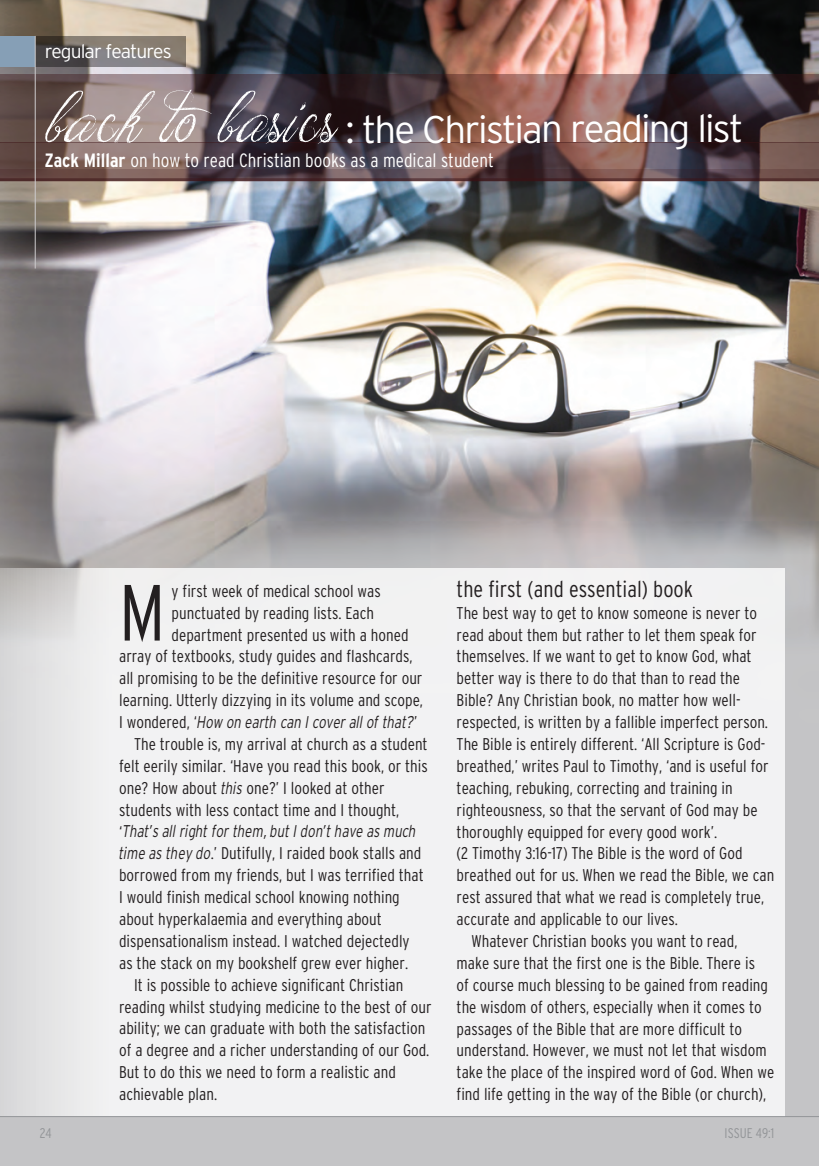
<style>
.page{position:relative;width:819px;height:1166px;background:#fff}
.page>*{position:absolute;margin:0;border:0;box-sizing:border-box;transform-origin:0 0}
.t1{font:300 condensed 79.45px "Interstate";color:#231f20}
.t2{font:300 38.5px "Interstate";letter-spacing:-.05em;color:#fff}
.t3{font:300 condensed 22.75px "Interstate";color:#231f20}
.t4{font:300 condensed 19.25px "Interstate";color:#fff}
.t5{font:300 19.25px "Interstate";letter-spacing:-.05em;color:#fff}
.t6{font:300 condensed 16.97px "Interstate";color:#231f20}
.t7{font:italic 300 16.97px "Interstate";color:#231f20;scale:.77 1}
.t8{font:300 condensed 14px "Interstate";color:#939598}
.s1{font-family:"Jellyka King's Hat";font-weight:400;font-size:63px}
.s2{font-weight:700}
.s3{font-style:normal;font-stretch:condensed}
.s4{font-style:italic;font-stretch:normal}
</style>
<div class="page">
<img style="left:0;top:0;width:819px;height:1166px">
<svg style="left:0;top:569px;width:784px;height:547px"></svg>
<hr style="left:0;top:1116px;width:819px;height:1px;background:#939598">
<div style="left:0;top:74px;width:819px;height:69px;background:#3b1215;opacity:.4"></div>
<div style="left:0;top:143px;width:819px;height:38px;background:#3b1215;opacity:.5"></div>
<div style="left:0;top:169px;width:819px;height:12px;background:#3b1215;opacity:.2"></div>
<hr style="left:0;top:178px;width:819px;height:3px;background:#3b1215;opacity:.4">
<hr style="left:0;top:179px;width:819px;height:2px;background:#3b1215;opacity:.2">
<div style="left:0;top:36px;width:185px;height:31px;background:#030102;opacity:.4"></div>
<div style="left:0;top:36px;width:35px;height:31px;background:#869fb6"></div>
<hr style="left:35px;top:36px;width:1px;height:232px;background:#cdcbcd">
<p class="t5" style="left:45px;top:40px;width:128px">regular features</p>
<h2 class="t2" style="left:50px;top:107px;width:695px"><span class="s1">back to basics</span> : the Christian reading list</h2>
<p class="t4" style="left:45px;top:149px;width:450px"><span class="s2">Zack Millar</span> on how to read christian books as a medical student</p>
<h1 class="t1" style="left:119px;top:567px;width:48px">M</h1>
<p class="t6" style="left:172px;top:581px;width:211px">y first week of medical school was</p>
<p class="t6" style="left:172px;top:603px;width:204px">punctuated by reading lists. Each</p>
<p class="t6" style="left:172px;top:625px;width:238px">department presented us with a honed</p>
<p class="t6" style="left:119px;top:647px;width:295px">array of textbooks, study guides and flashcards,</p>
<p class="t6" style="left:119px;top:668px;width:305px">all promising to be the definitive resource for our</p>
<p class="t6" style="left:119px;top:690px;width:305px">learning. Utterly dizzying in its volume and scope,</p>
<p class="t7" style="left:119px;top:712px;width:389px"><span class="s3">I wondered, ‘</span>How on earth can I cover all of that?<span class="s3">’</span></p>
<p class="t6" style="left:134px;top:734px;width:295px">the trouble is, my arrival at church as a student</p>
<p class="t6" style="left:119px;top:756px;width:310px">felt eerily similar. ‘Have you read this book, or this</p>
<p class="t6" style="left:119px;top:778px;width:267px">one? How about <span class="s4">this</span> one?’ I looked at other</p>
<p class="t6" style="left:119px;top:800px;width:282px">students with less contact time and I thought,</p>
<p class="t7" style="left:119px;top:822px;width:387px"><span class="s3">‘</span>That’s all right for them, but I don’t have as much</p>
<p class="t6" style="left:119px;top:843px;width:304px"><span class="s4">time as they do</span>.’ dutifully, I raided book stalls and</p>
<p class="t6" style="left:119px;top:865px;width:306px">borrowed from my friends, but I was terrified that</p>
<p class="t6" style="left:119px;top:887px;width:282px">I would finish medical school knowing nothing</p>
<p class="t6" style="left:119px;top:909px;width:264px">about hyperkalaemia and everything about</p>
<p class="t6" style="left:119px;top:931px;width:292px">dispensationalism instead. I watched dejectedly</p>
<p class="t6" style="left:119px;top:953px;width:290px">as the stack on my bookshelf grew ever higher.</p>
<p class="t6" style="left:134px;top:975px;width:271px">It is possible to achieve significant christian</p>
<p class="t6" style="left:119px;top:997px;width:314px">reading whilst studying medicine to the best of our</p>
<p class="t6" style="left:119px;top:1018px;width:308px">ability; we can graduate with both the satisfaction</p>
<p class="t6" style="left:119px;top:1040px;width:312px">of a degree and a richer understanding of our god.</p>
<p class="t6" style="left:119px;top:1062px;width:278px">but to do this we need to form a realistic and</p>
<p class="t6" style="left:119px;top:1084px;width:99px">achievable plan.</p>
<h3 class="t3" style="left:456px;top:576px;width:238px">the first (and essential) book</h3>
<p class="t6" style="left:456px;top:603px;width:302px">the best way to get to know someone is never to</p>
<p class="t6" style="left:456px;top:625px;width:301px">read about them but rather to let them speak for</p>
<p class="t6" style="left:456px;top:647px;width:296px">themselves. If we want to get to know god, what</p>
<p class="t6" style="left:456px;top:668px;width:285px">better way is there to do that than to read the</p>
<p class="t6" style="left:456px;top:690px;width:285px">bible? Any christian book, no matter how well-</p>
<p class="t6" style="left:456px;top:712px;width:313px">respected, is written by a fallible imperfect person.</p>
<p class="t6" style="left:456px;top:734px;width:310px">the bible is entirely different. ‘All Scripture is god-</p>
<p class="t6" style="left:456px;top:756px;width:313px">breathed,’ writes Paul to timothy, ‘and is useful for</p>
<p class="t6" style="left:456px;top:778px;width:278px">teaching, rebuking, correcting and training in</p>
<p class="t6" style="left:456px;top:800px;width:302px">righteousness, so that the servant of god may be</p>
<p class="t6" style="left:456px;top:822px;width:262px">thoroughly equipped for every good work’.</p>
<p class="t6" style="left:456px;top:843px;width:287px">(2 timothy 3:16-17) the bible is the word of god</p>
<p class="t6" style="left:456px;top:865px;width:319px">breathed out for us. When we read the bible, we can</p>
<p class="t6" style="left:456px;top:887px;width:309px">rest assured that what we read is completely true,</p>
<p class="t6" style="left:456px;top:909px;width:223px">accurate and applicable to our lives.</p>
<p class="t6" style="left:471px;top:931px;width:267px">Whatever christian books you want to read,</p>
<p class="t6" style="left:456px;top:953px;width:300px">make sure that the first one is the bible. there is</p>
<p class="t6" style="left:456px;top:975px;width:313px">of course much blessing to be gained from reading</p>
<p class="t6" style="left:456px;top:997px;width:306px">the wisdom of others, especially when it comes to</p>
<p class="t6" style="left:456px;top:1019px;width:287px">passages of the bible that are more difficult to</p>
<p class="t6" style="left:456px;top:1040px;width:311px">understand. However, we must not let that wisdom</p>
<p class="t6" style="left:456px;top:1062px;width:319px">take the place of the inspired word of god. When we</p>
<p class="t6" style="left:456px;top:1084px;width:311px">find life getting in the way of the bible (or church),</p>
<p class="t8" style="left:40px;top:1124px;width:13px">24</p>
<p class="t8" style="left:724px;top:1124px;width:51px">ISSUE 49:1</p>
</div>
